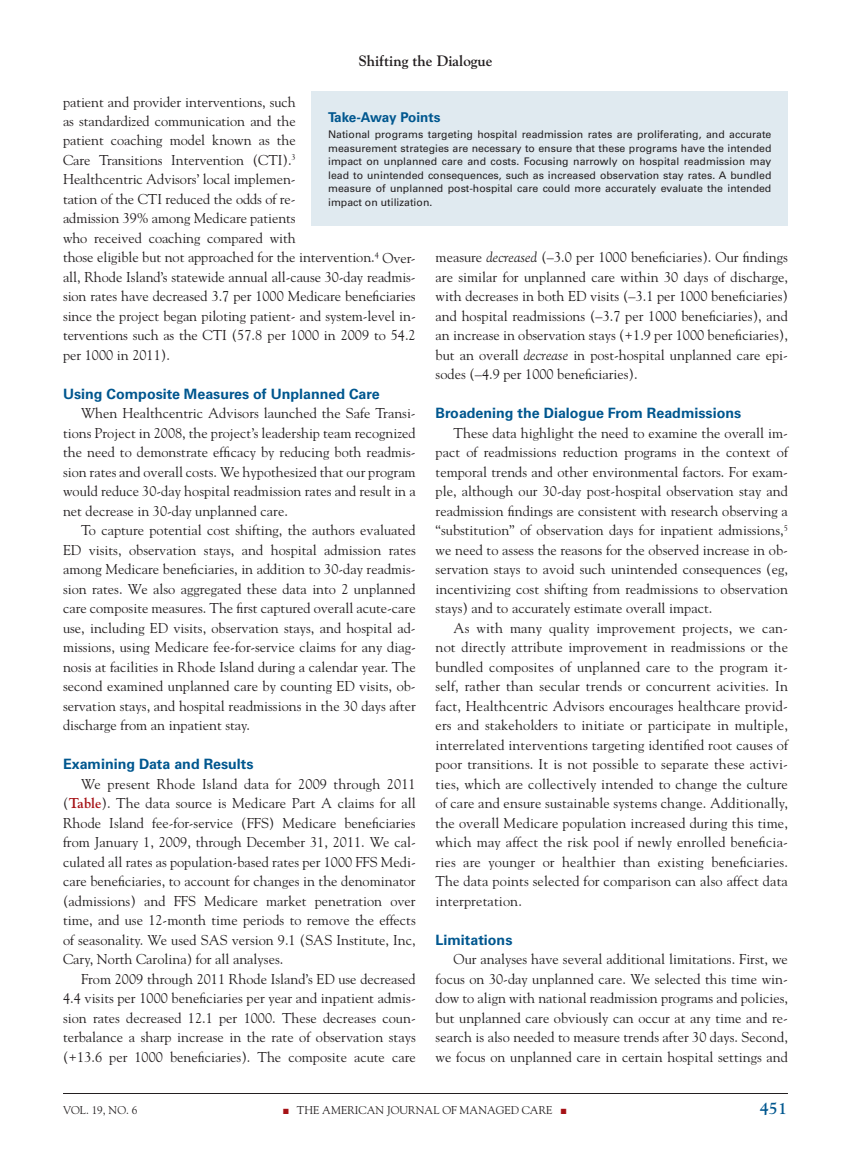
<style>
.page{position:relative;width:851px;height:1161px;background:#fff}
.page>*{position:absolute;margin:0;border:0;box-sizing:border-box;transform-origin:0 0}
.t1{font:700 16.5px "Goudy";color:#00578f}
.t2{font:700 15px "Goudy";color:#231f20}
.t3{font:14.25px/19.5px "Goudy";color:#231f20;text-align:justify}
.t4{font:700 14.25px "Univers";color:#00578f}
.t5{font:700 13.5px "Univers";letter-spacing:-.02em;color:#00578f}
.t6{font:11.25px "Goudy";color:#231f20}
.t7{font:10.5px/13.5px "Univers";color:#231f20;text-align:justify}
.s1{font-weight:700;color:#a61216}
.s2{font-style:italic}
.s3{color:#a61216}
</style>
<div class="page">
<hr style="left:63px;top:1093px;width:725px;height:1px;background:#231f20">
<div style="left:311px;top:92px;width:477px;height:134px;background:#e0eaf0"></div>
<p class="t2" style="left:358px;top:51px;width:136px">Shifting the Dialogue</p>
<p class="t3" style="left:63px;top:92px;width:354px;text-align:left">patient and provider interventions, such<br>as standardized communication and the<br>patient coaching model known as the<br>Care Transitions Intervention (CTI).<sup>3<br></sup>Healthcentric Advisors’ local implemen-<br>tation of the CTI reduced the odds of re-<br>admission 39% among Medicare patients<br>who received coaching compared with<br>those eligible but not approached for the intervention.<sup>4</sup> Over&shy;all, Rhode Island’s statewide annual all-cause 30-day readmis&shy;sion rates have decreased 3.7 per 1000 Medicare beneficiaries since the project began piloting patient- and system-level in&shy;terventions such as the CTI (57.8 per 1000 in 2009 to 54.2 per 1000 in 2011).</p>
<p class="t4" style="left:63px;top:386px;width:318px">Using Composite Measures of Unplanned Care</p>
<p class="t3" style="left:63px;top:404px;width:354px;text-indent:18px">When Healthcentric Advisors launched the Safe Transi&shy;tions Project in 2008, the project’s leadership team recognized the need to demonstrate efficacy by reducing both readmis&shy;sion rates and overall costs. We hypothesized that our program would reduce 30-day hospital readmission rates and result in a net decrease in 30-day unplanned care.</p>
<p class="t3" style="left:63px;top:521px;width:354px;text-indent:18px">To capture potential cost shifting, the authors evaluated ED visits, observation stays, and hospital admission rates among Medicare beneficiaries, in addition to 30-day readmis&shy;sion rates. We also aggregated these data into 2 unplanned care composite measures. The first captured overall acute-care use, including ED visits, observation stays, and hospital ad&shy;missions, using Medicare fee-for-service claims for any diag&shy;nosis at facilities in Rhode Island during a calendar year. The second examined unplanned care by counting ED visits, ob&shy;servation stays, and hospital readmissions in the 30 days after discharge from an inpatient stay.</p>
<p class="t4" style="left:63px;top:756px;width:192px">Examining Data and Results</p>
<p class="t3" style="left:63px;top:774px;width:354px;text-indent:18px">We present Rhode Island data for 2009 through 2011 (<span class="s1">Table</span>). The data source is Medicare Part A claims for all Rhode Island fee-for-service (FFS) Medicare beneficiaries from January 1, 2009, through December 31, 2011. We cal&shy;culated all rates as population-based rates per 1000 FFS Medi&shy;care beneficiaries, to account for changes in the denominator (admissions) and FFS Medicare market penetration over time, and use 12-month time periods to remove the effects of seasonality. We used SAS version 9.1 (SAS Institute, Inc, Cary, North Carolina) for all analyses.</p>
<p class="t3" style="left:63px;top:969px;width:354px;text-indent:18px">From 2009 through 2011 Rhode Island’s ED use decreased 4.4 visits per 1000 beneficiaries per year and inpatient admis&shy;sion rates decreased 12.1 per 1000. These decreases coun&shy;terbalance a sharp increase in the rate of observation stays (+13.6 per 1000 beneficiaries). The composite acute care</p>
<p class="t5" style="left:328px;top:109px;width:114px">Take-Away Points</p>
<p class="t7" style="left:328px;top:128px;width:445px">National programs targeting hospital readmission rates are proliferating, and accurate measurement strategies are necessary to ensure that these programs have the intended impact on unplanned care and costs. Focusing narrowly on hospital readmission may lead to unintended consequences, such as increased observation stay rates. A bundled measure of unplanned post-hospital care could more accurately evaluate the intended impact on utilization.</p>
<p class="t3" style="left:435px;top:247px;width:354px">measure <span class="s2">decreased</span> (–3.0 per 1000 beneficiaries). Our findings are similar for unplanned care within 30 days of discharge, with decreases in both ED visits (–3.1 per 1000 beneficiaries) and hospital readmissions (–3.7 per 1000 beneficiaries), and an increase in observation stays (+1.9 per 1000 beneficiaries), but an overall <span class="s2">decrease</span> in post-hospital unplanned care epi&shy;sodes (–4.9 per 1000 beneficiaries).</p>
<p class="t4" style="left:435px;top:405px;width:307px">Broadening the Dialogue From Readmissions</p>
<p class="t3" style="left:435px;top:423px;width:354px;text-indent:18px">These data highlight the need to examine the overall im&shy;pact of readmissions reduction programs in the context of temporal trends and other environmental factors. For exam&shy;ple, although our 30-day post-hospital observation stay and readmission findings are consistent with research observing a “substitution” of observation days for inpatient admissions,<sup>5 </sup>we need to assess the reasons for the observed increase in ob&shy;servation stays to avoid such unintended consequences (eg, incentivizing cost shifting from readmissions to observation stays) and to accurately estimate overall impact.</p>
<p class="t3" style="left:435px;top:618px;width:354px;text-indent:18px">As with many quality improvement projects, we can&shy;not directly attribute improvement in readmissions or the bundled composites of unplanned care to the program it&shy;self, rather than secular trends or concurrent acivities. In fact, Healthcentric Advisors encourages healthcare provid&shy;ers and stakeholders to initiate or participate in multiple, interrelated interventions targeting identified root causes of poor transitions. It is not possible to separate these activi&shy;ties, which are collectively intended to change the culture of care and ensure sustainable systems change. Additionally, the overall Medicare population increased during this time, which may affect the risk pool if newly enrolled beneficia&shy;ries are younger or healthier than existing beneficiaries.<br>The data points selected for comparison can also affect data interpretation.</p>
<p class="t4" style="left:435px;top:932px;width:78px">Limitations</p>
<p class="t3" style="left:435px;top:950px;width:354px;text-indent:18px">Our analyses have several additional limitations. First, we focus on 30-day unplanned care. We selected this time win&shy;dow to align with national readmission programs and policies, but unplanned care obviously can occur at any time and re&shy;search is also needed to measure trends after 30 days. Second, we focus on unplanned care in certain hospital settings and</p>
<p class="t6" style="left:63px;top:1103px;width:76px">VOL. 19, NO. 6</p>
<p class="t6" style="left:283px;top:1103px;width:285px"><span class="s3">■</span> THE AMERICAN JOURNAL OF MANAGED CARE <span class="s3">■</span></p>
<p class="t1" style="left:759px;top:1098px;width:29px">451</p>
</div>
